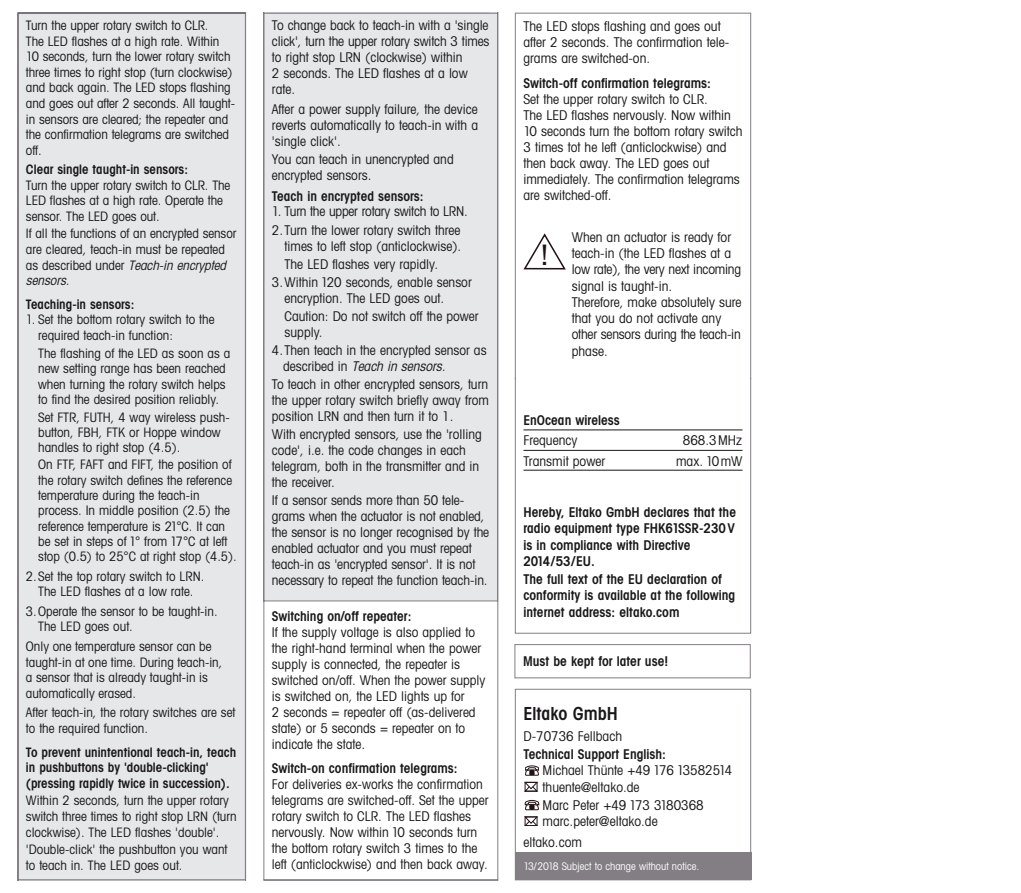
<style>
.page{position:relative;width:1021px;height:893px;background:#fff}
.page>*{position:absolute;margin:0;border:0;box-sizing:border-box;transform-origin:0 0}
.t1{font:30.6px "Franklin Gothic";color:#211315}
.t2{font:600 condensed 18px "Avant Garde";color:#191719}
.t3{font:condensed 13.5px/16.2px "Avant Garde";color:#191719}
.t4{font:600 condensed 13.5px/16.2px "Avant Garde";color:#191719}
.t5{font:condensed 13.35px/16px "Avant Garde";color:#191719}
.t6{font:600 condensed 13.35px "Avant Garde";color:#191719}
.t7{font:condensed 13.05px/15.6px "Avant Garde";color:#191719}
.t8{font:600 condensed 13.05px/15.6px "Avant Garde";color:#191719}
.t9{font:condensed 10.5px "Avant Garde";color:#fff}
.s1{font-style:italic}
</style>
<div class="page">
<div style="left:17px;top:13px;width:229px;height:867px;background:#e6e7e9"></div>
<svg style="left:263px;top:13px;width:235px;height:866px"></svg>
<div style="left:20px;top:874px;width:223px;height:6px;background:#e7e8ea"></div>
<hr style="left:18px;top:879px;width:227px;height:1px;background:#68676c">
<svg style="left:515px;top:13px;width:236px;height:365px"></svg>
<div style="left:523px;top:233px;width:47px;height:126px;background:#fff"></div>
<svg style="left:523px;top:233px;width:43px;height:37px"></svg>
<div style="left:267px;top:13px;width:222px;height:5px;background:#e7e8ea"></div>
<hr style="left:264px;top:13px;width:233px;height:1px;background:#68676c">
<svg style="left:515px;top:378px;width:236px;height:256px"></svg>
<hr style="left:523px;top:430px;width:219px;height:1px;background:#191719">
<hr style="left:523px;top:450px;width:219px;height:1px;background:#191719">
<hr style="left:523px;top:470px;width:219px;height:1px;background:#191719">
<div style="left:514px;top:644px;width:236px;height:34px;border:1px solid #837e84"></div>
<div style="left:515px;top:853px;width:236px;height:27px;background:#837e84"></div>
<div style="left:515px;top:689px;width:236px;height:191px;border:1px solid #837e84"></div>
<svg style="left:525px;top:766px;width:14px;height:9px"></svg>
<svg style="left:525px;top:782px;width:13px;height:10px"></svg>
<svg style="left:525px;top:782px;width:12px;height:9px"></svg>
<svg style="left:525px;top:800px;width:14px;height:10px"></svg>
<svg style="left:525px;top:816px;width:13px;height:10px"></svg>
<svg style="left:525px;top:817px;width:12px;height:9px"></svg>
<hr style="left:18px;top:13px;width:228px;height:1px;background:#68676c">
<hr style="left:263px;top:879px;width:235px;height:1px;background:#68676c">
<p class="t7" style="left:26px;top:19px;width:211px">Turn the upper rotary switch to CLR.<br>The LED flashes at a high rate. Within 10 seconds, turn the lower rotary switch three times to right stop (turn clockwise) and back again. The LED stops flashing and goes out after 2 seconds. All taught&shy;in sensors are cleared; the repeater and the confirmation telegrams are switched off.</p>
<p class="t8" style="left:26px;top:163px;width:163px">Clear single taught-in sensors:</p>
<p class="t7" style="left:26px;top:179px;width:206px">Turn the upper rotary switch to CLR. The<br>LED flashes at a high rate. Operate the sensor. The LED goes out.</p>
<p class="t7" style="left:26px;top:227px;width:212px">If all the functions of an encrypted sensor are cleared, teach-in must be repeated as described under <span class="s1">Teach-in encrypted sensors.</span></p>
<p class="t8" style="left:26px;top:298px;width:110px">Teaching-in sensors:</p>
<p class="t7" style="left:38px;top:313px;width:178px;text-indent:-12px">1. Set the bottom rotary switch to the required teach-in function:</p>
<p class="t7" style="left:38px;top:346px;width:194px">The flashing of the LED as soon as a new setting range has been reached when turning the rotary switch helps to find the desired position reliably.</p>
<p class="t7" style="left:38px;top:410px;width:193px">Set FTR, FUTH, 4 way wireless push&shy;button, FBH, FTK or Hoppe window handles to right stop (4.5).</p>
<p class="t7" style="left:38px;top:458px;width:200px">On FTF, FAFT and FIFT, the position of the rotary switch defines the reference temperature during the teach-in process. In middle position (2.5) the reference temperature is 21°C. It can be set in steps of 1° from 17°C at left stop (0.5) to 25°C at right stop (4.5).</p>
<p class="t7" style="left:26px;top:569px;width:180px;text-align:center">2.Set the top rotary switch to LRN.<br>The LED flashes at a low rate.</p>
<p class="t7" style="left:38px;top:605px;width:181px;text-indent:-12px">3.Operate the sensor to be taught-in.<br>The LED goes out.</p>
<p class="t7" style="left:26px;top:640px;width:198px">Only one temperature sensor can be taught-in at one time. During teach-in, a sensor that is already taught-in is automatically erased.</p>
<p class="t7" style="left:26px;top:706px;width:211px">After teach-in, the rotary switches are set to the required function.</p>
<p class="t8" style="left:26px;top:745px;width:212px">To prevent unintentional teach-in, teach in pushbuttons by 'double-clicking' (pressing rapidly twice in succession).</p>
<p class="t7" style="left:26px;top:794px;width:212px">Within 2 seconds, turn the upper rotary switch three times to right stop LRN (turn clockwise). The LED flashes 'double'.</p>
<p class="t7" style="left:26px;top:843px;width:203px">'Double-click' the pushbutton you want to teach in. The LED goes out.</p>
<p class="t5" style="left:272px;top:19px;width:219px">To change back to teach-in with a 'single click', turn the upper rotary switch 3 times to right stop LRN (clockwise) within<br>2 seconds. The LED flashes at a low rate.</p>
<p class="t5" style="left:272px;top:103px;width:208px;text-align:justify">After a power supply failure, the device reverts automatically to teach-in with a 'single click'.</p>
<p class="t5" style="left:272px;top:153px;width:183px">You can teach in unencrypted and encrypted sensors.</p>
<p class="t6" style="left:272px;top:191px;width:153px">Teach in encrypted sensors:</p>
<p class="t5" style="left:272px;top:204px;width:197px;line-height:18.1px">1. Turn the upper rotary switch to LRN.<br>2.Turn the lower rotary switch three</p>
<p class="t5" style="left:284px;top:239px;width:178px">times to left stop (anticlockwise).</p>
<p class="t5" style="left:284px;top:257px;width:155px">The LED flashes very rapidly.</p>
<p class="t5" style="left:272px;top:275px;width:201px">3.Within 120 seconds, enable sensor</p>
<p class="t5" style="left:284px;top:290px;width:195px;line-height:18.1px">encryption. The LED goes out.<br>Caution: Do not switch off the power</p>
<p class="t5" style="left:272px;top:324px;width:216px;line-height:18.1px;text-indent:13px">supply.<br>4.Then teach in the encrypted sensor as</p>
<p class="t5" style="left:272px;top:358px;width:218px;line-height:18.1px;text-indent:11px">d e s c r i b e d i n <span class="s1">Teach in sensors.<br></span>To teach in other encrypted sensors, turn</p>
<p class="t5" style="left:272px;top:393px;width:218px">the upper rotary switch briefly away from position LRN and then turn it to 1.</p>
<p class="t5" style="left:272px;top:428px;width:211px">With encrypted sensors, use the 'rolling code', i.e. the code changes in each telegram, both in the transmitter and in the receiver.</p>
<p class="t5" style="left:272px;top:494px;width:219px">If a sensor sends more than 50 tele&shy;grams when the actuator is not enabled, the sensor is no longer recognised by the enabled actuator and you must repeat teach-in as 'encrypted sensor'. It is not necessary to repeat the function teach-in.</p>
<p class="t6" style="left:272px;top:611px;width:141px">Switching on/off repeater:</p>
<p class="t5" style="left:272px;top:626px;width:215px">If the supply voltage is also applied to the right-hand terminal when the power supply is connected, the repeater is switched on/off. When the power supply is switched on, the LED lights up for<br>2 seconds = repeater off (as-delivered state) or 5 seconds = repeater on to indicate the state.</p>
<p class="t6" style="left:272px;top:764px;width:187px">Switch-on confirmation telegrams:</p>
<p class="t5" style="left:272px;top:778px;width:218px">For deliveries ex-works the confirmation telegrams are switched-off. Set the upper rotary switch to CLR. The LED flashes nervously. Now within 10 seconds turn the bottom rotary switch 3 times to the left (anticlockwise) and then back away.</p>
<p class="t3" style="left:523px;top:19px;width:207px">The LED stops flashing and goes out after 2 seconds. The confirmation tele&shy;grams are switched-on.</p>
<p class="t4" style="left:523px;top:76px;width:189px">Switch-off confirmation telegrams:</p>
<p class="t3" style="left:523px;top:92px;width:220px">Set the upper rotary switch to CLR.<br>The LED flashes nervously. Now within 10 seconds turn the bottom rotary switch 3 times tot he left (anticlockwise) and then back away. The LED goes out immediately. The confirmation telegrams are switched-off.</p>
<p class="t3" style="left:571px;top:230px;width:171px">When an actuator is ready for teach-in (the LED flashes at a low rate), the very next incoming signal is taught-in.<br>Therefore, make absolutely sure that you do not activate any other sensors during the teach-in phase.</p>
<h1 class="t1" style="left:540px;top:244px;width:10px">!</h1>
<p class="t4" style="left:523px;top:413px;width:98px">EnOcean wireless</p>
<p class="t3" style="left:523px;top:434px;width:55px">Frequency</p>
<p class="t3" style="left:683px;top:434px;width:61px">868.3MHz</p>
<p class="t3" style="left:523px;top:454px;width:83px">Transmit power</p>
<p class="t3" style="left:676px;top:454px;width:68px">max. 10mW</p>
<p class="t4" style="left:523px;top:506px;width:214px">Hereby, Eltako GmbH declares that the radio equipment type FHK61SSR-230V is in compliance with Directive<br>2014/53/EU.</p>
<p class="t4" style="left:523px;top:572px;width:213px">The full text of the EU declaration of conformity is available at the following internet address: eltako.com</p>
<p class="t4" style="left:523px;top:654px;width:147px">Must be kept for later use!</p>
<h2 class="t2" style="left:523px;top:707px;width:96px">Eltako GmbH</h2>
<p class="t3" style="left:523px;top:729px;width:100px">D-70736 Fellbach</p>
<p class="t4" style="left:523px;top:747px;width:144px">Technical Support English:</p>
<p class="t3" style="left:542px;top:764px;width:191px">Michael Thünte +49 176 13582514 thuente@eltako.de</p>
<p class="t3" style="left:542px;top:798px;width:163px">Marc Peter +49 173 3180368 marc.peter@eltako.de</p>
<p class="t3" style="left:523px;top:835px;width:60px">eltako.com</p>
<p class="t9" style="left:523px;top:862px;width:177px">13/2018 Subject to change without notice.</p>
</div>
